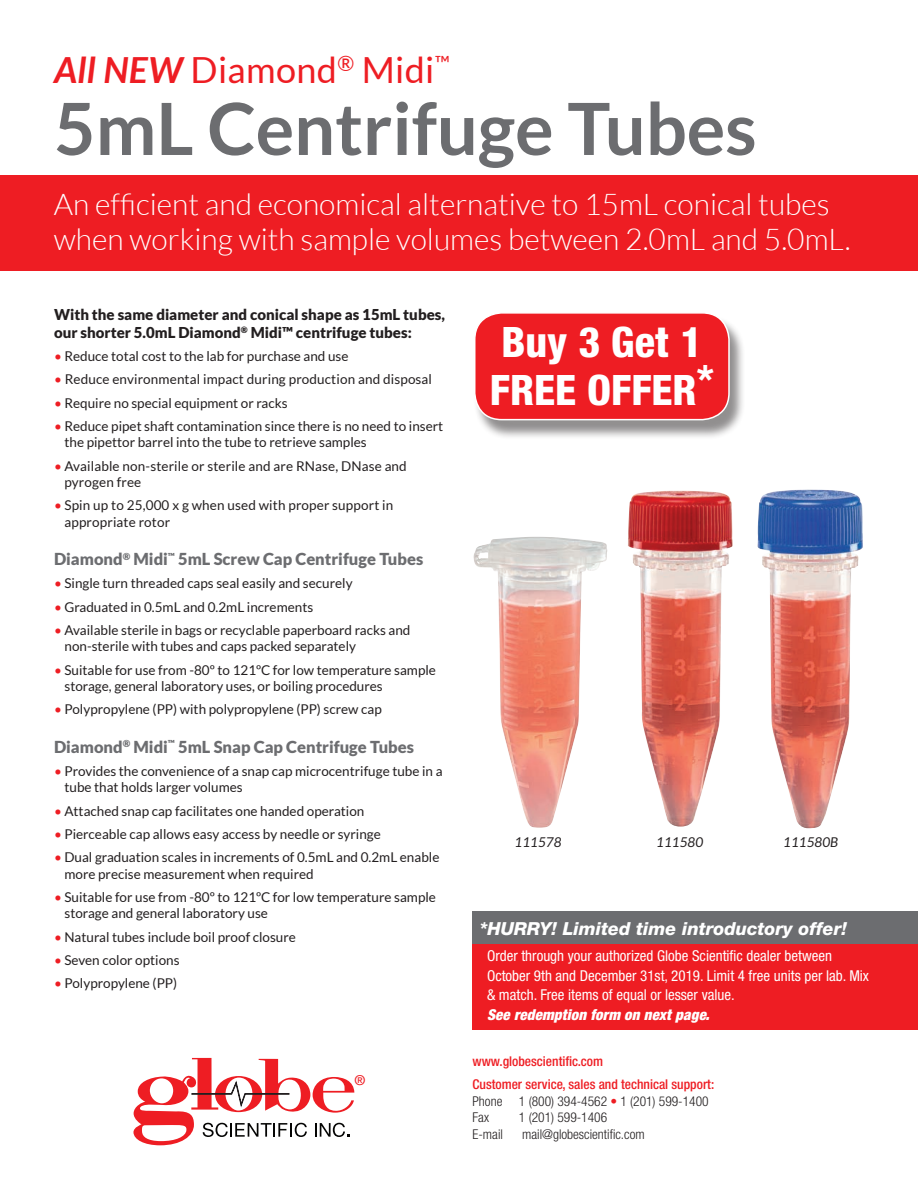
<style>
.page{position:relative;width:918px;height:1188px;background:#fff}
.page>*{position:absolute;margin:0;border:0;box-sizing:border-box;transform-origin:0 0}
.t1{font:700 72px "Lato";color:#6c6d70}
.t2{font:800 condensed 42px/48px "Helvetica Neue";color:#fff}
.t3{font:36px "Lato";letter-spacing:.01em;color:#ee1d23}
.t4{font:300 30px/34.5px "Lato";color:#fff}
.t5{font:italic 800 18px "Helvetica Neue";color:#fff}
.t6{font:900 16.5px "Lato";color:#6c6d70}
.t7{font:condensed 15px/19.5px "Helvetica Neue";color:#fff}
.t8{font:900 15px/18px "Lato";color:#231f20}
.t9{font:italic 900 condensed 15px "Helvetica Neue";letter-spacing:.01em;color:#fff}
.t10{font:500 13.65px "Helvetica Neue";color:#ee1d23}
.t11{font:13.5px/16.5px "Lato";color:#231f20}
.t12{font:300 condensed 13.5px/16.5px "Helvetica Neue";color:#231f20}
.t13{font:500 condensed 13.5px/23.2px "Helvetica Neue";color:#ee1d23}
.t14{font:italic 13.5px "Lato";color:#231f20}
.s1{font-weight:700;font-style:italic}
.s2{color:#ee1d23}
</style>
<div class="page">
<svg style="left:133px;top:1058px;width:221px;height:87px"></svg>
<div style="left:472px;top:915px;width:446px;height:115px;background:#ee1d23"></div>
<div style="left:472px;top:911px;width:446px;height:33px;background:#6c6d70"></div>
<div style="left:0;top:175px;width:918px;height:96px;background:#ee1d23"></div>
<img style="left:757px;top:490px;width:106px;height:338px">
<img style="left:473px;top:537px;width:135px;height:291px">
<img style="left:628px;top:491px;width:105px;height:336px">
<div style="left:473px;top:315px;width:272px;height:125px;background:#231f20;opacity:.5"></div>
<div style="left:475px;top:313px;width:254px;height:107px;background:#ee1d23;border-radius:27px"></div>
<div style="left:474px;top:312px;width:256px;height:108px;border:2px solid #fff;border-radius:27px"></div>
<h3 class="t3" style="left:54px;top:50px;width:397px"><span class="s1">All NEW</span> Diamond<sup>®</sup> Midi<sup>™</sup></h3>
<h1 class="t1" style="left:54px;top:88px;width:704px">5mL Centrifuge Tubes</h1>
<h3 class="t4" style="left:54px;top:187px;width:798px">An efficient and economical alternative to 15mL conical tubes when working with sample volumes between 2.0mL and 5.0mL.</h3>
<p class="t8" style="left:54px;top:305px;width:393px">With the same diameter and conical shape as 15mL tubes, our shorter 5.0mL Diamond<sup>®</sup> Midi™ centrifuge tubes:</p>
<p class="t11" style="left:54px;top:348px;width:296px"><span class="s2">•</span> Reduce total cost to the lab for purchase and use</p>
<p class="t11" style="left:54px;top:371px;width:380px"><span class="s2">•</span> Reduce environmental impact during production and disposal</p>
<p class="t11" style="left:54px;top:394px;width:235px"><span class="s2">•</span> Require no special equipment or racks</p>
<p class="t11" style="left:65px;top:418px;width:380px;text-indent:-11px"><span class="s2">•</span> Reduce pipet shaft contamination since there is no need to insert the pipettor barrel into the tube to retrieve samples</p>
<p class="t11" style="left:65px;top:457px;width:344px;text-indent:-11px"><span class="s2">•</span> Available non-sterile or sterile and are RNase, DNase and pyrogen free</p>
<p class="t11" style="left:65px;top:497px;width:330px;text-indent:-11px"><span class="s2">•</span> Spin up to 25,000 x g when used with proper support in appropriate rotor</p>
<p class="t6" style="left:54px;top:549px;width:371px">Diamond<sup>®</sup> Midi<sup>™</sup> 5mL Screw Cap Centrifuge Tubes</p>
<p class="t11" style="left:54px;top:575px;width:300px"><span class="s2">•</span> Single turn threaded caps seal easily and securely</p>
<p class="t11" style="left:54px;top:598px;width:261px"><span class="s2">•</span> Graduated in 0.5mL and 0.2mL increments</p>
<p class="t11" style="left:65px;top:622px;width:347px;text-indent:-11px"><span class="s2">•</span> Available sterile in bags or recyclable paperboard racks and non-sterile with tubes and caps packed separately</p>
<p class="t11" style="left:65px;top:661px;width:373px;text-indent:-11px"><span class="s2">•</span> Suitable for use from -80º to 121ºC for low temperature sample storage, general laboratory uses, or boiling procedures</p>
<p class="t11" style="left:54px;top:701px;width:329px"><span class="s2">•</span> Polypropylene (PP) with polypropylene (PP) screw cap</p>
<p class="t6" style="left:54px;top:737px;width:362px">Diamond<sup>®</sup> Midi<sup>™</sup> 5mL Snap Cap Centrifuge Tubes</p>
<p class="t11" style="left:65px;top:763px;width:380px;text-indent:-11px"><span class="s2">•</span> Provides the convenience of a snap cap microcentrifuge tube in a tube that holds larger volumes</p>
<p class="t11" style="left:54px;top:802px;width:312px"><span class="s2">•</span> Attached snap cap facilitates one handed operation</p>
<p class="t11" style="left:54px;top:826px;width:328px"><span class="s2">•</span> Pierceable cap allows easy access by needle or syringe</p>
<p class="t11" style="left:65px;top:849px;width:376px;text-indent:-11px"><span class="s2">•</span> Dual graduation scales in increments of 0.5mL and 0.2mL enable more precise measurement when required</p>
<p class="t11" style="left:65px;top:889px;width:373px;text-indent:-11px"><span class="s2">•</span> Suitable for use from -80º to 121ºC for low temperature sample storage and general laboratory use</p>
<p class="t11" style="left:54px;top:928px;width:243px"><span class="s2">•</span> Natural tubes include boil proof closure</p>
<p class="t11" style="left:54px;top:952px;width:127px"><span class="s2">•</span> Seven color options</p>
<p class="t11" style="left:54px;top:975px;width:125px"><span class="s2">•</span> Polypropylene (PP)</p>
<p class="t10" style="left:355px;top:1072px;width:12px">®</p>
<h2 class="t2" style="left:490px;top:318px;width:225px">Buy 3 Get 1<br>FREE OFFER*</h2>
<p class="t14" style="left:515px;top:835px;width:48px">111578</p>
<p class="t14" style="left:656px;top:835px;width:48px">111580</p>
<p class="t14" style="left:783px;top:835px;width:57px">111580B</p>
<h3 class="t5" style="left:480px;top:918px;width:369px">*HURRY! Limited time introductory offer!</h3>
<p class="t7" style="left:487px;top:946px;width:384px">Order through your authorized Globe Scientific dealer between<br>October 9th and December 31st, 2019. Limit 4 free units per lab. Mix &amp; match. Free items of equal or lesser value.</p>
<p class="t9" style="left:487px;top:1005px;width:224px">See redemption form on next page.</p>
<p class="t13" style="left:472px;top:1049px;width:243px">www.globescientific.com<br>Customer service, sales and technical support:</p>
<p class="t12" style="left:472px;top:1092px;width:238px">Phone 1 (800) 394-4562 <span class="s2">•</span> 1 (201) 599-1400<br>Fax</p>
<p class="t12" style="left:519px;top:1109px;width:90px">1 (201) 599-1406</p>
<p class="t12" style="left:472px;top:1125px;width:32px">E-mail</p>
<p class="t12" style="left:522px;top:1125px;width:124px">mail@globescientific.com</p>
</div>
